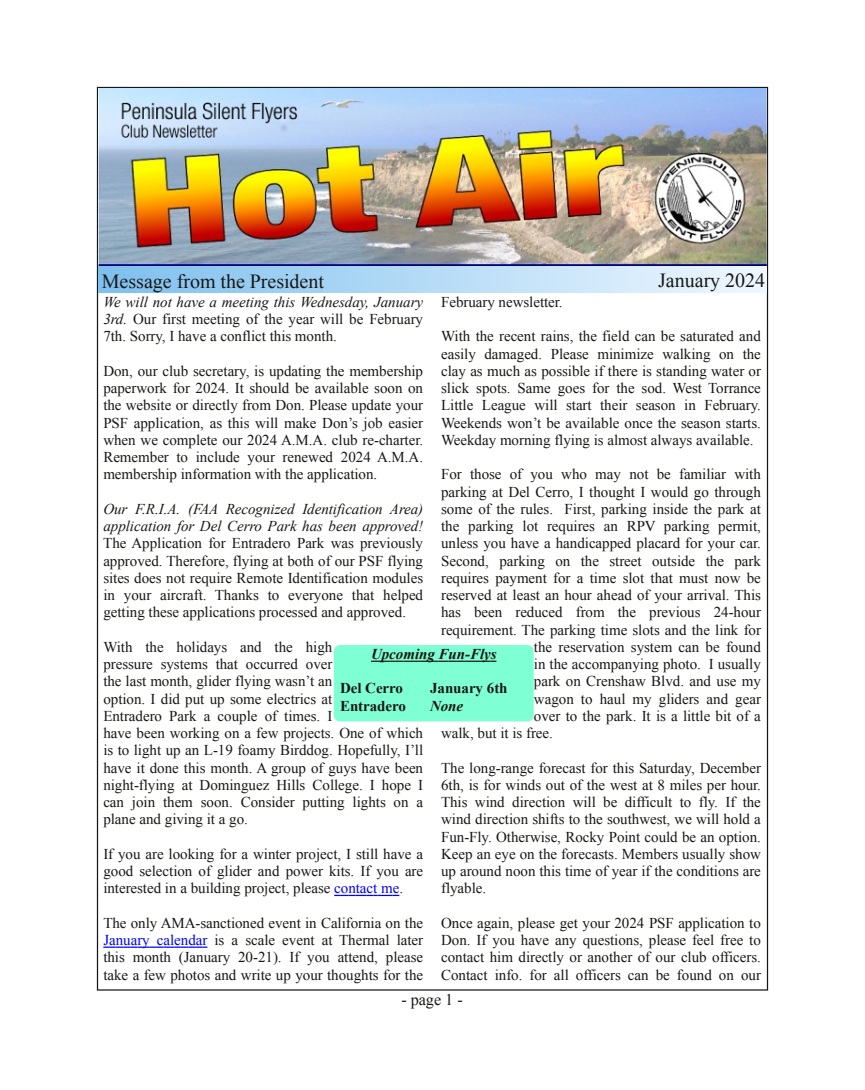
<style>
.page{position:relative;width:865px;height:1090px;background:#fff}
.page>*{position:absolute;margin:0;border:0;box-sizing:border-box;transform-origin:0 0}
.t1{font:20px "Times New Roman";color:#181715}
.t2{font:16.25px "Times New Roman";color:#181715}
.t3{font:15px/17.2px "Times New Roman";color:#181715;text-align:justify}
.t4{font:italic 15px/17.2px "Times New Roman";color:#181715}
.t5{font:700 15px "Times New Roman";color:#181715}
.t6{font:italic 700 15px "Times New Roman";color:#181715}
.s1{font-style:italic}
.s2{color:#00f}
</style>
<div class="page">
<img style="left:98px;top:89px;width:668px;height:177px">
<div style="left:98px;top:266px;width:668px;height:27px;background:linear-gradient(to right,#7dc0ee,#eff7ff)"></div>
<svg style="left:334px;top:895px;width:65px;height:1px"></svg>
<svg style="left:103px;top:947px;width:104px;height:1px"></svg>
<div style="left:334px;top:645px;width:200px;height:76px;background:#7fffd4;border-radius:6px"></div>
<svg style="left:371px;top:661px;width:126px;height:1px"></svg>
<h1 class="t1" style="left:102px;top:270px;width:224px">Message from the President</h1>
<h1 class="t1" style="left:658px;top:269px;width:109px">January 2024</h1>
<p class="t3" style="left:103px;top:293px;width:321px"><span class="s1">We will not have a meeting this Wednesday, January 3rd.</span> Our first meeting of the year will be February 7th. Sorry, I have a conflict this month.</p>
<p class="t3" style="left:103px;top:362px;width:321px">Don, our club secretary, is updating the membership paperwork for 2024. It should be available soon on the website or directly from Don. Please update your PSF application, as this will make Don’s job easier when we complete our 2024 A.M.A. club re-charter.<br>Remember to include your renewed 2024 A.M.A. membership information with the application.</p>
<p class="t4" style="left:103px;top:500px;width:321px">Our F.R.I.A. (FAA Recognized Identification Area) application for Del Cerro Park has been approved!</p>
<p class="t3" style="left:103px;top:535px;width:322px">The Application for Entradero Park was previously approved. Therefore, flying at both of our PSF flying sites does not require Remote Identification modules in your aircraft. Thanks to everyone that helped getting these applications processed and approved.</p>
<p class="t3" style="left:103px;top:638px;width:321px;text-align:left">With the holidays and the high<br>pressure systems that occurred over<br>the last month, glider flying wasn’t an<br>option. I did put up some electrics at<br>Entradero Park a couple of times. I<br>have been working on a few projects. One of which is to light up an L-19 foamy Birddog. Hopefully, I’ll have it done this month. A group of guys have been night-flying at Dominguez Hills College. I hope I can join them soon. Consider putting lights on a plane and giving it a go.</p>
<p class="t3" style="left:103px;top:845px;width:321px">If you are looking for a winter project, I still have a good selection of glider and power kits. If you are interested in a building project, please <span class="s2">contact me</span>.</p>
<p class="t3" style="left:103px;top:914px;width:321px">The only AMA-sanctioned event in California on the <span class="s2">January calendar</span> is a scale event at Thermal later this month (January 20-21). If you attend, please take a few photos and write up your thoughts for the</p>
<p class="t3" style="left:441px;top:293px;width:123px">February newsletter.</p>
<p class="t3" style="left:441px;top:328px;width:322px">With the recent rains, the field can be saturated and easily damaged. Please minimize walking on the clay as much as possible if there is standing water or slick spots. Same goes for the sod. West Torrance Little League will start their season in February.<br>Weekends won’t be available once the season starts.<br>Weekday morning flying is almost always available.</p>
<p class="t3" style="left:441px;top:466px;width:321px">For those of you who may not be familiar with</p>
<p class="t3" style="left:441px;top:483px;width:321px">parking at Del Cerro, I thought I would go through</p>
<p class="t3" style="left:441px;top:500px;width:321px">some of the rules. First, parking inside the park at</p>
<p class="t3" style="left:441px;top:518px;width:321px">the parking lot requires an RPV parking permit,</p>
<p class="t3" style="left:441px;top:535px;width:321px">unless you have a handicapped placard for your car.</p>
<p class="t3" style="left:441px;top:552px;width:321px">Second, parking on the street outside the park</p>
<p class="t3" style="left:441px;top:569px;width:321px">requires payment for a time slot that must now be</p>
<p class="t3" style="left:441px;top:587px;width:321px">reserved at least an hour ahead of your arrival. This</p>
<p class="t3" style="left:441px;top:604px;width:321px">has been reduced from the previous 24-hour</p>
<p class="t3" style="left:441px;top:621px;width:321px">requirement. The parking time slots and the link for</p>
<p class="t3" style="left:534px;top:638px;width:228px">the reservation system can be found</p>
<p class="t3" style="left:534px;top:656px;width:228px">in the accompanying photo. I usually</p>
<p class="t3" style="left:534px;top:673px;width:228px">park on Crenshaw Blvd. and use my</p>
<p class="t3" style="left:534px;top:690px;width:229px">wagon to haul my gliders and gear</p>
<p class="t3" style="left:534px;top:707px;width:228px">over to the park. It is a little bit of a</p>
<p class="t3" style="left:441px;top:725px;width:113px">walk, but it is free.</p>
<p class="t3" style="left:441px;top:759px;width:322px">The long-range forecast for this Saturday, December 6th, is for winds out of the west at 8 miles per hour.<br>This wind direction will be difficult to fly. If the wind direction shifts to the southwest, we will hold a Fun-Fly. Otherwise, Rocky Point could be an option.<br>Keep an eye on the forecasts. Members usually show up around noon this time of year if the conditions are flyable.</p>
<p class="t3" style="left:441px;top:914px;width:321px">Once again, please get your 2024 PSF application to Don. If you have any questions, please feel free to contact him directly or another of our club officers.<br>Contact info. for all officers can be found on our</p>
<p class="t6" style="left:371px;top:646px;width:127px">Upcoming Fun-Flys</p>
<p class="t5" style="left:340px;top:680px;width:64px">Del Cerro</p>
<p class="t5" style="left:430px;top:680px;width:79px">January 6th</p>
<p class="t5" style="left:340px;top:697px;width:67px">Entradero</p>
<p class="t6" style="left:430px;top:697px;width:35px">None</p>
<p class="t2" style="left:401px;top:990px;width:63px">- page 1 -</p>
</div>
